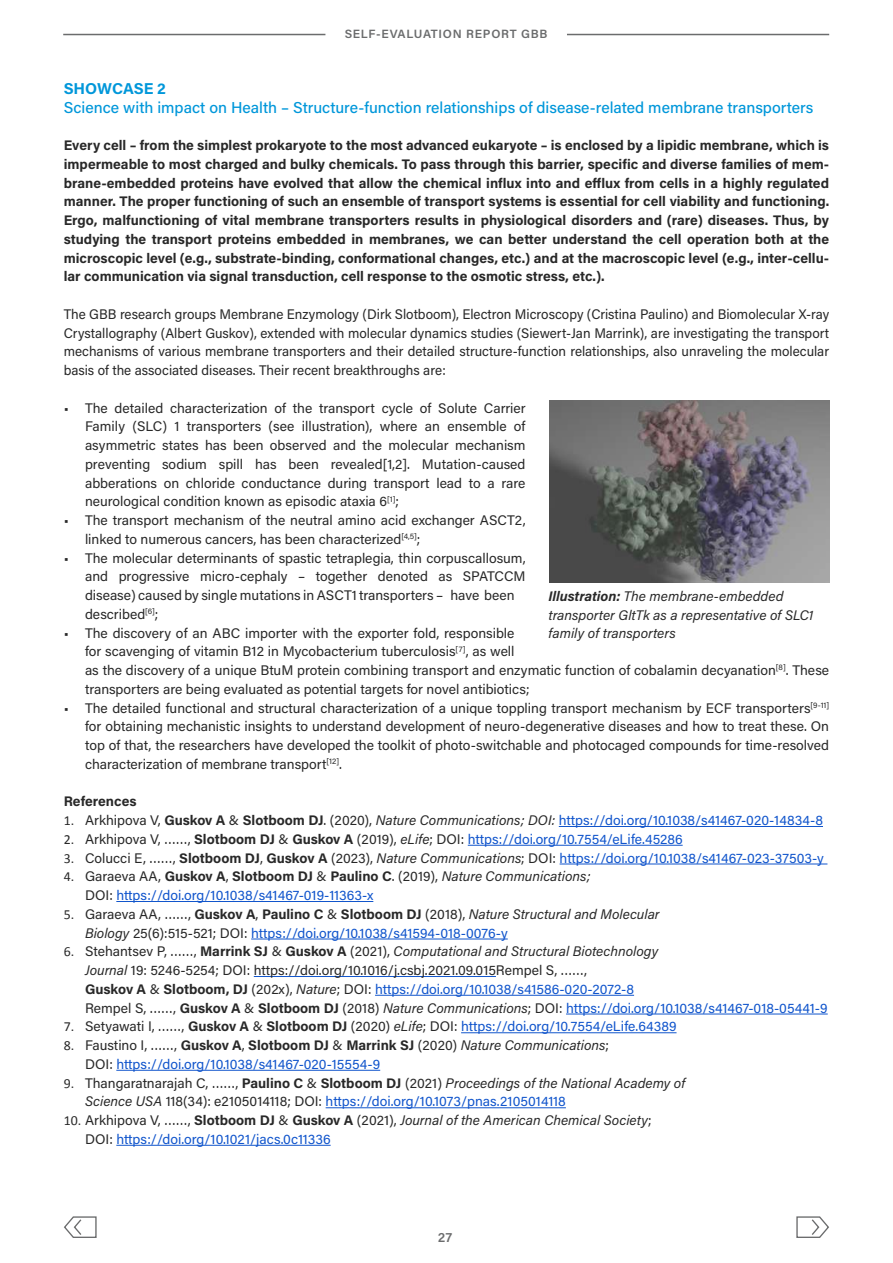
<style>
.page{position:relative;width:893px;height:1263px;background:#fff}
.page>*{position:absolute;margin:0;border:0;box-sizing:border-box;transform-origin:0 0}
.t1{font:500 15.75px "Acumin Pro";color:#0097da}
.t2{font:700 15.75px "Acumin Pro";letter-spacing:-.01em;color:#0097da}
.t3{font:13.8px/18.8px "Acumin Pro";color:#282828}
.t4{font:13.8px/18.8px "Acumin Pro";color:#15c}
.t5{font:700 13.8px/18.8px "Acumin Pro";color:#282828;text-align:justify}
.t6{font:italic 13.8px/18.8px "Acumin Pro";color:#282828}
.t7{font:600 13.5px "Acumin Pro";color:#6b6c6d}
.t8{font:600 12px "Acumin Pro";letter-spacing:.06em;color:#6b6c6d}
.s1{font-family:"Calibri";color:#282828}
.s2{color:#282828}
.s3{font-weight:700;color:#282828}
.s4{font-style:italic;color:#282828}
.s5{font-family:"Calibri"}
.s6{font-weight:700}
.s7{font-style:italic}
.s8{color:#15c}
</style>
<div class="page">
<hr style="left:63px;top:34px;width:262px;height:1px;background:#6b6c6d">
<hr style="left:567px;top:34px;width:262px;height:1px;background:#6b6c6d">
<svg style="left:64px;top:1216px;width:33px;height:22px"></svg>
<svg style="left:796px;top:1216px;width:33px;height:22px"></svg>
<hr style="left:559px;top:826px;width:264px;height:1px;background:#15c">
<hr style="left:468px;top:845px;width:215px;height:1px;background:#15c">
<hr style="left:560px;top:864px;width:267px;height:1px;background:#15c">
<hr style="left:116px;top:901px;width:257px;height:1px;background:#15c">
<hr style="left:251px;top:939px;width:257px;height:1px;background:#15c">
<hr style="left:254px;top:976px;width:242px;height:1px;background:#15c">
<hr style="left:375px;top:995px;width:259px;height:1px;background:#15c">
<hr style="left:566px;top:1014px;width:262px;height:1px;background:#15c">
<hr style="left:461px;top:1032px;width:215px;height:1px;background:#15c">
<hr style="left:116px;top:1070px;width:264px;height:1px;background:#15c">
<hr style="left:326px;top:1107px;width:240px;height:1px;background:#15c">
<hr style="left:116px;top:1145px;width:215px;height:1px;background:#15c">
<img style="left:549px;top:400px;width:280px;height:182px">
<p class="t8" style="left:345px;top:25px;width:204px">SELF-EVALUATION REPORT GBB</p>
<p class="t2" style="left:64px;top:77px;width:104px">SHOWCASE 2</p>
<p class="t1" style="left:64px;top:96px;width:751px">Science with impact on Health – Structure-function relationships of disease-related membrane transporters</p>
<p class="t5" style="left:64px;top:135px;width:767px">Every cell – from the simplest prokaryote to the most advanced eukaryote – is enclosed by a lipidic membrane, which is impermeable to most charged and bulky chemicals. To pass through this barrier, specific and diverse families of mem&shy;brane-embedded proteins have evolved that allow the chemical influx into and efflux from cells in a highly regulated manner. The proper functioning of such an ensemble of transport systems is essential for cell viability and functioning.<br>Ergo, malfunctioning of vital membrane transporters results in physiological disorders and (rare) diseases. Thus, by studying the transport proteins embedded in membranes, we can better understand the cell operation both at the microscopic level (e.g., substrate-binding, conformational changes, etc.) and at the macroscopic level (e.g., inter-cellu&shy;lar communication via signal transduction, cell response to the osmotic stress, etc.).</p>
<p class="t3" style="left:64px;top:304px;width:767px;text-align:justify">The GBB research groups Membrane Enzymology (Dirk Slotboom), Electron Microscopy (Cristina Paulino) and Biomolecular X-ray Crystallography (Albert Guskov), extended with molecular dynamics studies (Siewert-Jan Marrink), are investigating the transport mechanisms of various membrane transporters and their detailed structure-function relationships, also unraveling the molecular basis of the associated diseases. Their recent breakthroughs are:</p>
<p class="t3" style="left:85px;top:398px;width:442px;text-align:justify;text-indent:-21px">• The detailed characterization of the transport cycle of Solute Carrier Family (SLC) 1 transporters (see illustration), where an ensemble of asymmetric states has been observed and the molecular mechanism preventing sodium spill has been revealed[1,2]. Mutation-caused abberations on chloride conductance during transport lead to a rare neurological condition known as episodic ataxia 6<sup>[1]</sup>;</p>
<p class="t3" style="left:85px;top:510px;width:442px;text-indent:-21px">• The transport mechanism of the neutral amino acid exchanger ASCT2, linked to numerous cancers, has been characterized<sup>[4,5]</sup>;</p>
<p class="t3" style="left:85px;top:548px;width:442px;text-indent:-21px">• The molecular determinants of spastic tetraplegia, thin corpuscallosum, and progressive micro-cephaly – together denoted as SPATCCM disease) caused by single mutations in ASCT1 transporters – have been described<sup>[6]</sup>;</p>
<p class="t3" style="left:85px;top:623px;width:746px;text-indent:-21px">• The discovery of an ABC importer with the exporter fold, responsible<br>for scavenging of vitamin B12 in Mycobacterium tuberculosis<sup>[7]</sup>, as well<br>as the discovery of a unique BtuM protein combining transport and enzymatic function of cobalamin decyanation<sup>[8]</sup>. These transporters are being evaluated as potential targets for novel antibiotics;</p>
<p class="t3" style="left:85px;top:698px;width:746px;text-align:justify;text-indent:-21px">• The detailed functional and structural characterization of a unique toppling transport mechanism by ECF transporters<sup>[9-11] </sup>for obtaining mechanistic insights to understand development of neuro-degenerative diseases and how to treat these. On top of that, the researchers have developed the toolkit of photo-switchable and photocaged compounds for time-resolved characterization of membrane transport<sup>[12]</sup>.</p>
<p class="t5" style="left:64px;top:791px;width:74px">References</p>
<p class="t4" style="left:64px;top:810px;width:761px"><span class="s1">1.</span> <span class="s2">Arkhipova V,</span> <span class="s3">Guskov A</span> <span class="s2">&amp;</span> <span class="s3">Slotboom DJ</span><span class="s2">. (2020),</span> <span class="s4">Nature Communications; DOI:</span> https://doi.org/10.1038/s41467-020-14834-8</p>
<p class="t4" style="left:64px;top:829px;width:620px"><span class="s1">2.</span> <span class="s2">Arkhipova V, ……,</span> <span class="s3">Slotboom DJ</span> <span class="s2">&amp;</span> <span class="s3">Guskov A</span> <span class="s2">(2019),</span> <span class="s4">eLife</span><span class="s2">; DOI:</span> https://doi.org/10.7554/eLife.45286</p>
<p class="t4" style="left:64px;top:848px;width:762px"><span class="s1">3.</span> <span class="s2">Colucci E, ……,</span> <span class="s3">Slotboom DJ</span><span class="s2">,</span> <span class="s3">Guskov A</span> <span class="s2">(2023),</span> <span class="s4">Nature Communications</span><span class="s2">; DOI:</span> https://doi.org/10.1038/s41467-023-37503-y</p>
<p class="t4" style="left:85px;top:866px;width:507px;text-indent:-21px"><span class="s1">4.</span> <span class="s2">Garaeva AA,</span> <span class="s3">Guskov A</span><span class="s2">,</span> <span class="s3">Slotboom DJ</span> <span class="s2">&amp;</span> <span class="s3">Paulino C</span><span class="s2">. (2019),</span> <span class="s4">Nature Communications;<br></span><span class="s2">DOI:</span> https://doi.org/10.1038/s41467-019-11363-x</p>
<p class="t4" style="left:85px;top:904px;width:576px;text-indent:-21px"><span class="s1">5.</span> <span class="s2">Garaeva AA, ……,</span> <span class="s3">Guskov A</span><span class="s2">,</span> <span class="s3">Paulino C</span> <span class="s2">&amp;</span> <span class="s3">Slotboom DJ</span> <span class="s2">(2018),</span> <span class="s4">Nature Structural and Molecular<br>Biology</span> <span class="s2">25(6):515-521; DOI:</span> https://doi.org/10.1038/s41594-018-0076-y</p>
<p class="t3" style="left:85px;top:941px;width:744px;text-indent:-21px"><span class="s5">6.</span> Stehantsev P, ……, <span class="s6">Marrink SJ</span> &amp; <span class="s6">Guskov A</span> (2021), <span class="s7">Computational and Structural Biotechnology<br>Journal</span> 19: 5246-5254; DOI: https://doi.org/10.1016/j.csbj.2021.09.015Rempel S, ……,<br><span class="s6">Guskov A</span> &amp; <span class="s6">Slotboom, DJ</span> (202x), <span class="s7">Nature</span>; DOI: <span class="s8">https://doi.org/10.1038/s41586-020-2072-8<br></span>Rempel S, ……, <span class="s6">Guskov A</span> &amp; <span class="s6">Slotboom DJ</span> (2018) <span class="s7">Nature Communications</span>; DOI: <span class="s8">https://doi.org/10.1038/s41467-018-05441-9</span></p>
<p class="t4" style="left:64px;top:1016px;width:614px"><span class="s1">7.</span> <span class="s2">Setyawati I, ……,</span> <span class="s3">Guskov A</span> <span class="s2">&amp;</span> <span class="s3">Slotboom DJ</span> <span class="s2">(2020)</span> <span class="s4">eLife</span><span class="s2">; DOI:</span> https://doi.org/10.7554/eLife.64389</p>
<p class="t4" style="left:85px;top:1035px;width:525px;text-indent:-21px"><span class="s1">8.</span> <span class="s2">Faustino I, ……,</span> <span class="s3">Guskov A</span><span class="s2">,</span> <span class="s3">Slotboom DJ</span> <span class="s2">&amp;</span> <span class="s3">Marrink SJ</span> <span class="s2">(2020)</span> <span class="s4">Nature Communications</span><span class="s2">;<br>DOI:</span> https://doi.org/10.1038/s41467-020-15554-9</p>
<p class="t3" style="left:85px;top:1073px;width:602px;text-indent:-21px"><span class="s5">9.</span> Thangaratnarajah C, ……, <span class="s6">Paulino C</span> &amp; <span class="s6">Slotboom DJ</span> (2021) <span class="s7">Proceedings of the National Academy of<br>Science USA</span> 118(34): e2105014118; DOI: <span class="s8">https://doi.org/10.1073/pnas.2105014118</span></p>
<p class="t4" style="left:85px;top:1110px;width:568px;text-indent:-21px"><span class="s1">10.</span> <span class="s2">Arkhipova V, ……,</span> <span class="s3">Slotboom DJ</span> <span class="s2">&amp;</span> <span class="s3">Guskov A</span> <span class="s2">(2021),</span> <span class="s4">Journal of the American Chemical Society</span><span class="s2">;<br>DOI:</span> https://doi.org/10.1021/jacs.0c11336</p>
<p class="t6" style="left:549px;top:586px;width:266px"><span class="s6">Illustration:</span> The membrane-embedded transporter GltTk as a representative of SLC1 family of transporters</p>
<p class="t7" style="left:438px;top:1228px;width:17px">27</p>
</div>
